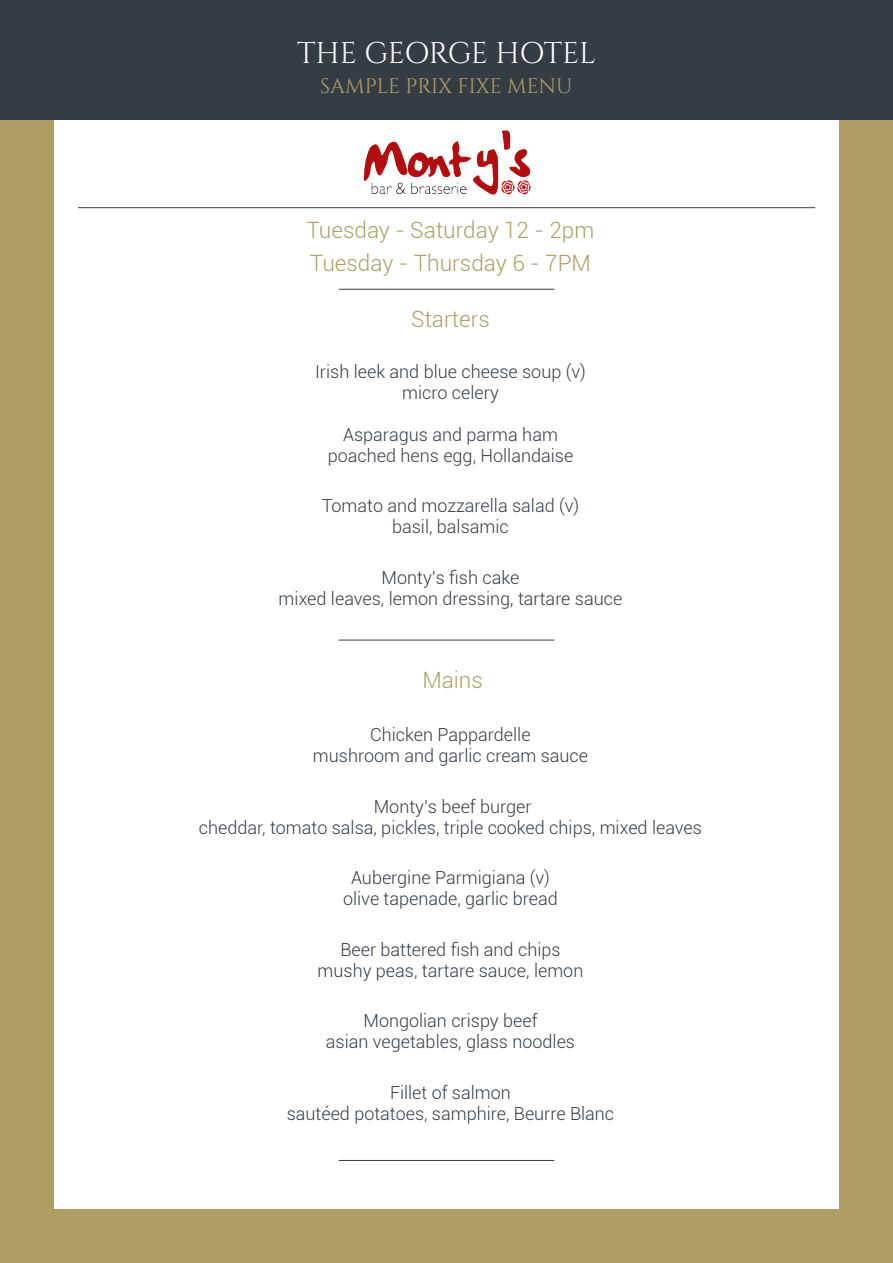
<style>
.page{position:relative;width:893px;height:1263px;background:#b09d66}
.page>*{position:absolute;margin:0;border:0;box-sizing:border-box;transform-origin:0 0}
.t1{font:29.85px "Cinzel";letter-spacing:-.02em;color:#fff}
.t2{font:300 22.5px "Roboto";color:#b09d66}
.t3{font:21px "Cinzel";color:#b09d66}
.t4{font:300 18px/21px "Roboto";color:#343d44;text-align:center}
</style>
<div class="page">
<div style="left:54px;top:54px;width:785px;height:1155px;background:#fff"></div>
<img style="left:364px;top:130px;width:167px;height:65px">
<div style="left:0;top:0;width:893px;height:120px;background:#343d44"></div>
<hr style="left:78px;top:207px;width:737px;height:1px;background:#343d44">
<hr style="left:339px;top:640px;width:215px;height:1px;background:#343d44">
<hr style="left:339px;top:289px;width:215px;height:1px;background:#343d44">
<hr style="left:339px;top:1160px;width:215px;height:1px;background:#343d44">
<h1 class="t1" style="left:297px;top:35px;width:300px">THE GEORGE HOTEL</h1>
<p class="t3" style="left:320px;top:74px;width:254px">SAMPLE PRIX FIXE MENU</p>
<p class="t2" style="left:306px;top:214px;width:289px">Tuesday - Saturday 12 - 2pm</p>
<p class="t2" style="left:310px;top:247px;width:282px">Tuesday - Thursday 6 - 7PM</p>
<p class="t2" style="left:411px;top:303px;width:80px">Starters</p>
<p class="t4" style="left:315px;top:360px;width:272px">Irish leek and blue cheese soup (v) micro celery</p>
<p class="t4" style="left:328px;top:423px;width:247px">Asparagus and parma ham poached hens egg, Hollandaise</p>
<p class="t4" style="left:322px;top:495px;width:259px">Tomato and mozzarella salad (v) basil, balsamic</p>
<p class="t4" style="left:279px;top:566px;width:345px">Monty’s fish cake<br>mixed leaves, lemon dressing, tartare sauce</p>
<p class="t2" style="left:422px;top:664px;width:62px">Mains</p>
<p class="t4" style="left:313px;top:724px;width:277px">Chicken Pappardelle<br>mushroom and garlic cream sauce</p>
<p class="t4" style="left:199px;top:795px;width:505px">Monty’s beef burger<br>cheddar, tomato salsa, pickles, triple cooked chips, mixed leaves</p>
<p class="t4" style="left:343px;top:867px;width:216px">Aubergine Parmigiana (v) olive tapenade, garlic bread</p>
<p class="t4" style="left:318px;top:938px;width:267px">Beer battered fish and chips mushy peas, tartare sauce, lemon</p>
<p class="t4" style="left:326px;top:1010px;width:251px">Mongolian crispy beef<br>asian vegetables, glass noodles</p>
<p class="t4" style="left:287px;top:1081px;width:329px">Fillet of salmon<br>sautéed potatoes, samphire, Beurre Blanc</p>
</div>
